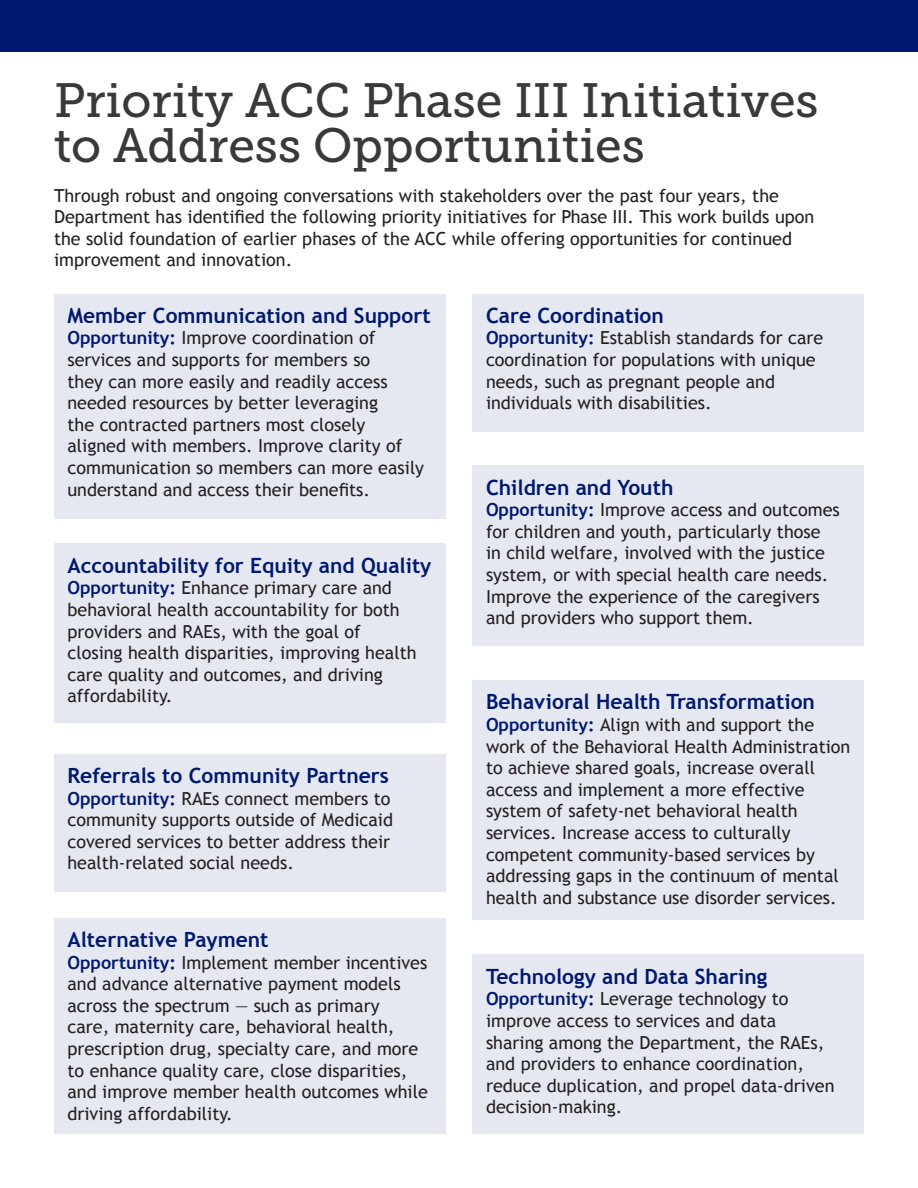
<style>
.page{position:relative;width:918px;height:1188px;background:#fff}
.page>*{position:absolute;margin:0;border:0;box-sizing:border-box;transform-origin:0 0}
.t1{font:48px/45px "Museo Slab 500";color:#3b3838}
.Heading_2{font:700 21px "Trebuchet MS";color:#001970}
.t2{font:18px/21.6px "Trebuchet MS";color:#231f20}
.s1{font-weight:700;color:#001970}
</style>
<div class="page">
<div style="left:54px;top:294px;width:392px;height:224px;background:#e6e8f1"></div>
<div style="left:54px;top:544px;width:392px;height:179px;background:#e6e8f1"></div>
<div style="left:54px;top:754px;width:392px;height:138px;background:#e6e8f1"></div>
<div style="left:54px;top:918px;width:392px;height:216px;background:#e6e8f1"></div>
<div style="left:472px;top:294px;width:392px;height:137px;background:#e6e8f1"></div>
<div style="left:472px;top:466px;width:392px;height:180px;background:#e6e8f1"></div>
<div style="left:472px;top:680px;width:392px;height:240px;background:#e6e8f1"></div>
<div style="left:472px;top:955px;width:392px;height:179px;background:#e6e8f1"></div>
<div style="left:0;top:0;width:918px;height:52px;background:#001970"></div>
<p class="t1" style="left:54px;top:78px;width:766px">Priority ACC Phase III Initiatives to Address Opportunities</p>
<p class="t2" style="left:54px;top:185px;width:762px">Through robust and ongoing conversations with stakeholders over the past four years, the Department has identified the following priority initiatives for Phase III. This work builds upon the solid foundation of earlier phases of the ACC while offering opportunities for continued improvement and innovation.</p>
<p class="Heading_2" style="left:68px;top:302px;width:365px">Member Communication and Support</p>
<p class="t2" style="left:68px;top:327px;width:358px"><span class="s1">Opportunity:</span> Improve coordination of services and supports for members so<br>they can more easily and readily access needed resources by better leveraging<br>the contracted partners most closely aligned with members. Improve clarity of communication so members can more easily understand and access their benefits.</p>
<p class="Heading_2" style="left:486px;top:302px;width:179px">Care Coordination</p>
<p class="t2" style="left:486px;top:327px;width:339px"><span class="s1">Opportunity:</span> Establish standards for care coordination for populations with unique needs, such as pregnant people and individuals with disabilities.</p>
<p class="Heading_2" style="left:486px;top:474px;width:189px">Children and Youth</p>
<p class="t2" style="left:486px;top:499px;width:355px"><span class="s1">Opportunity:</span> Improve access and outcomes for children and youth, particularly those in child welfare, involved with the justice system, or with special health care needs.<br>Improve the experience of the caregivers and providers who support them.</p>
<p class="Heading_2" style="left:68px;top:552px;width:366px">Accountability for Equity and Quality</p>
<p class="t2" style="left:68px;top:577px;width:351px"><span class="s1">Opportunity:</span> Enhance primary care and behavioral health accountability for both providers and RAEs, with the goal of closing health disparities, improving health care quality and outcomes, and driving affordability.</p>
<p class="Heading_2" style="left:486px;top:689px;width:330px">Behavioral Health Transformation</p>
<p class="t2" style="left:486px;top:714px;width:366px"><span class="s1">Opportunity:</span> Align with and support the work of the Behavioral Health Administration to achieve shared goals, increase overall access and implement a more effective system of safety-net behavioral health services. Increase access to culturally competent community-based services by addressing gaps in the continuum of mental health and substance use disorder services.</p>
<p class="Heading_2" style="left:68px;top:762px;width:323px">Referrals to Community Partners</p>
<p class="t2" style="left:68px;top:788px;width:327px"><span class="s1">Opportunity:</span> RAEs connect members to community supports outside of Medicaid covered services to better address their health-related social needs.</p>
<p class="Heading_2" style="left:68px;top:926px;width:203px">Alternative Payment</p>
<p class="t2" style="left:68px;top:952px;width:362px"><span class="s1">Opportunity:</span> Implement member incentives and advance alternative payment models across the spectrum — such as primary<br>care, maternity care, behavioral health, prescription drug, specialty care, and more to enhance quality care, close disparities, and improve member health outcomes while driving affordability.</p>
<p class="Heading_2" style="left:486px;top:963px;width:283px">Technology and Data Sharing</p>
<p class="t2" style="left:486px;top:988px;width:350px"><span class="s1">Opportunity:</span> Leverage technology to improve access to services and data sharing among the Department, the RAEs, and providers to enhance coordination, reduce duplication, and propel data-driven decision-making.</p>
</div>
